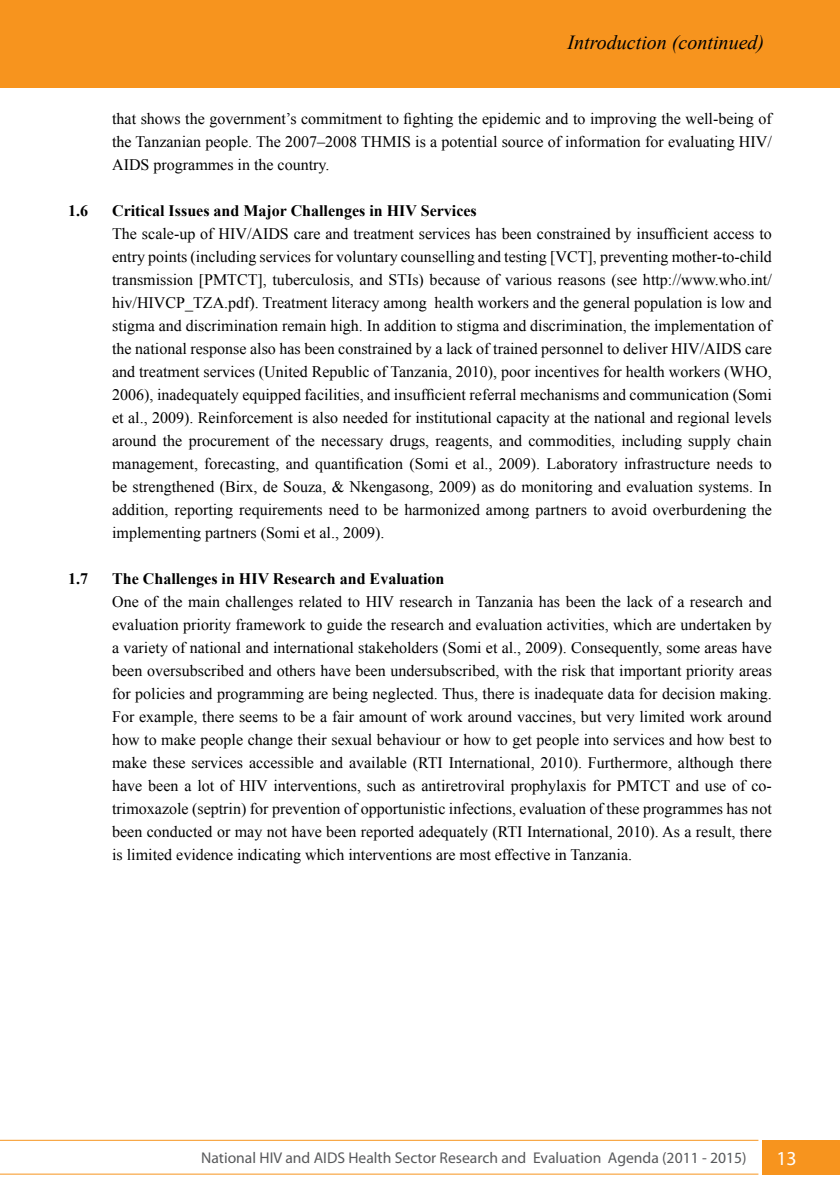
<style>
.page{position:relative;width:840px;height:1191px;background:#fff}
.page>*{position:absolute;margin:0;border:0;box-sizing:border-box;transform-origin:0 0}
.t1{font:italic 20px "Times New Roman";color:#000}
.t2{font:19.8px "Myriad Pro";color:#fff}
.t3{font:16px/23px "Times New Roman";color:#000;text-align:justify}
.t4{font:700 16px "Times New Roman";color:#000}
.t5{font:15.6px "Myriad Pro";color:#58595b}
</style>
<div class="page">
<div style="left:762px;top:1140px;width:77px;height:34px;background:#f7941e"></div>
<hr style="left:0;top:1140px;width:758px;height:1px;background:#f7941e">
<hr style="left:0;top:1173px;width:758px;height:1px;background:#f7941e">
<div style="left:0;top:0;width:839px;height:88px;background:#f7941e"></div>
<p class="t1" style="left:567px;top:31px;width:198px">Introduction (continued)</p>
<p class="t3" style="left:112px;top:107px;width:660px">that shows the government’s commitment to fighting the epidemic and to improving the well-being of the Tanzanian people. The 2007–2008 THMIS is a potential source of information for evaluating HIV/ AIDS</p>
<p class="t3" style="left:153px;top:153px;width:177px">programmes in the country.</p>
<p class="t4" style="left:68px;top:200px;width:21px">1.6</p>
<p class="t4" style="left:112px;top:200px;width:366px">Critical Issues and Major Challenges in HIV Services</p>
<p class="t3" style="left:112px;top:222px;width:661px">The scale-up of HIV/AIDS care and treatment services has been constrained by insufficient access to entry points (including services for voluntary counselling and testing [VCT</p>
<p class="t3" style="left:587px;top:245px;width:186px">], preventing mother-to-child</p>
<p class="t3" style="left:112px;top:268px;width:126px">transmission [PMTCT</p>
<p class="t3" style="left:257px;top:268px;width:515px">], tuberculosis, and STIs) because of various reasons (see http://www.who.int/</p>
<p class="t3" style="left:112px;top:291px;width:36px">hiv/HIVC</p>
<p class="t3" style="left:112px;top:291px;width:661px;text-indent:64px">P_TZA.pdf). Treatment literacy among health workers and the general population is low and stigma and discrimination remain high. In addition to stigma and discrimination, the implementation of the national response also has been constrained by a lack of trained personnel to deliver HIV/AIDS</p>
<p class="t3" style="left:112px;top:337px;width:660px;text-indent:632px">care and treatment services (United Republic of Tanzania, 2010), poor incentives for health workers (WHO , 2006), inadequately equipped facilities, and insufficient referral mechanisms and communication (Somi et al., 2009). Reinforcement is also needed for institutional capacity at the national and regional levels around the procurement of the necessary drugs, reagents, and commodities, including supply chain management, forecasting, and quantification (Somi et al., 2009). Laboratory infrastructure needs to be strengthened (Birx, de Souza, &amp; Nkengasong, 2009) as do monitoring and evaluation systems. In addition, reporting requirements need to be harmonized among partners to avoid overburdening the implementing partners (Somi et al., 2009).</p>
<p class="t4" style="left:68px;top:568px;width:21px">1.7</p>
<p class="t4" style="left:112px;top:568px;width:333px">The Challenges in HIV Research and Evaluation</p>
<p class="t3" style="left:68px;top:590px;width:29px">O</p>
<p class="t3" style="left:124px;top:590px;width:253px">ne of the main challenges related to HIV</p>
<p class="t3" style="left:112px;top:590px;width:661px;text-indent:287px">research in Tanzania has been the lack of a research and evaluation priority framework to guide the research and evaluation activities, which are undertaken by a variety of national and international stakeholders (Somi et al., 2009). Consequently, some areas have been oversubscribed and others have been undersubscribed, with the risk that important priority areas for policies and programming are being neglected. Thus, there is inadequate data for decision making.<br>For example, there seems to be a fair amount of work around vaccines, but very limited work around how to make people change their sexual behaviour or how to get people into services and how best to make these services accessible and available (RTI</p>
<p class="t3" style="left:448px;top:751px;width:324px">International, 2010). Furthermore, although there</p>
<p class="t3" style="left:112px;top:774px;width:661px;text-indent:563px">and use of co&shy;trimoxazole (septrin) for prevention of opportunistic infections, evaluation of these programmes has not been conducted or may not have been reported adequately (RTI</p>
<p class="t3" style="left:112px;top:774px;width:138px">have been a lot of HIV</p>
<p class="t3" style="left:273px;top:774px;width:378px">interventions, such as antiretroviral prophylaxis for PMTCT</p>
<p class="t3" style="left:112px;top:820px;width:661px;text-indent:414px">International, 2010). As a result, there is limited evidence indicating which interventions are most effective in Tanzania.</p>
<p class="t5" style="left:201px;top:1148px;width:546px">National HIV and AIDS Health Sector Research and Evaluation Agenda (2011 - 2015)</p>
<p class="t2" style="left:776px;top:1146px;width:22px">13</p>
</div>
